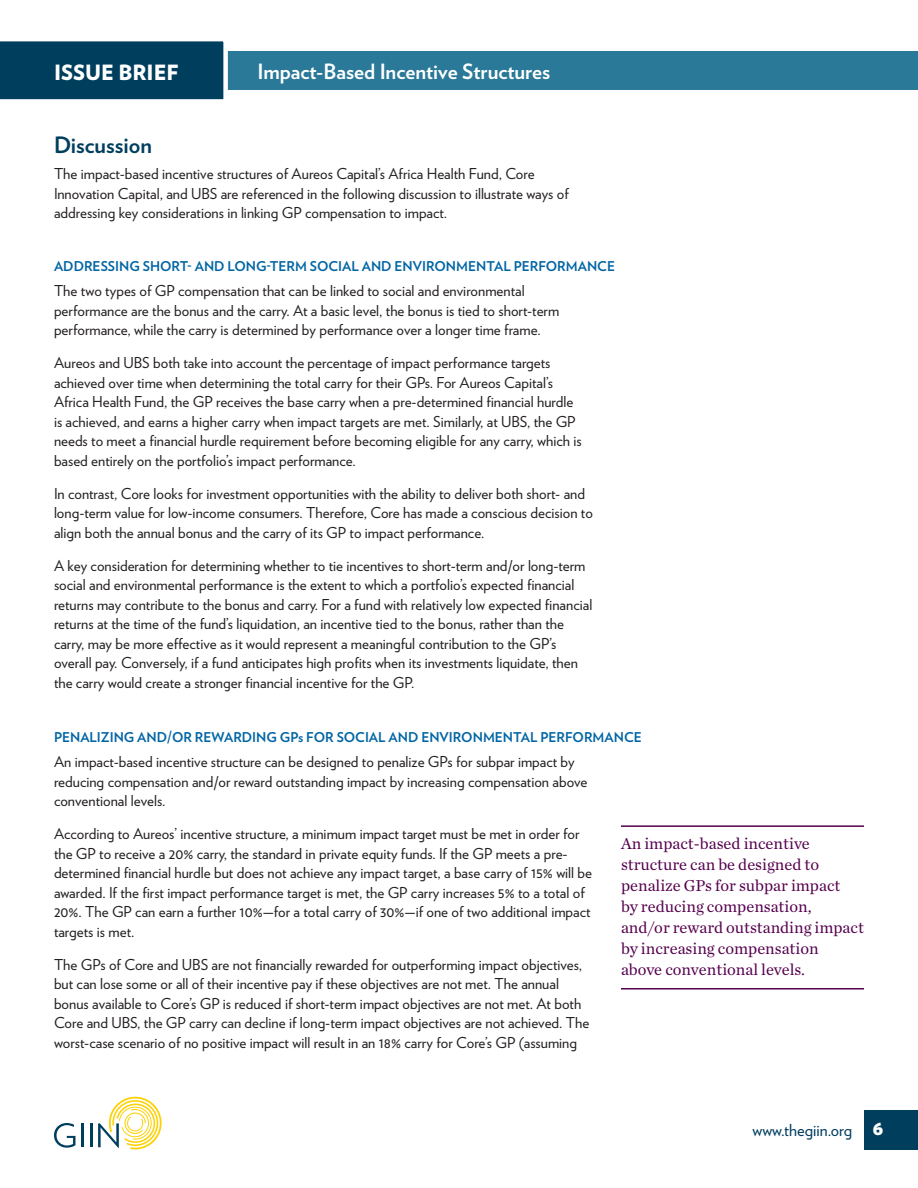
<style>
.page{position:relative;width:918px;height:1188px;background:#fff}
.page>*{position:absolute;margin:0;border:0;box-sizing:border-box;transform-origin:0 0}
.Heading_1{font:700 22.5px "Verlag";color:#003e5e}
.t1{font:700 21px "Verlag";color:#fff}
.t2{font:900 21px "Verlag";color:#fff}
.in-line_callout{font:16.5px/21px "Chronicle Text G1";color:#56004e}
.t3{font:16.5px "Verlag";color:#003e5e}
.Body_Text{font:15px/19.5px "Verlag";color:#231f20}
.t4{font:700 13.5px "Verlag";color:#0065a4}
.s1{font-family:"Whitney";font-weight:900;font-size:18px;color:#fff}
</style>
<div class="page">
<svg style="left:54px;top:1123px;width:21px;height:25px"></svg>
<hr style="left:81px;top:1123px;width:2px;height:24px;background:#003e5e">
<hr style="left:90px;top:1123px;width:2px;height:24px;background:#003e5e">
<svg style="left:98px;top:1096px;width:64px;height:54px"></svg>
<div style="left:864px;top:1110px;width:54px;height:39px;background:#003e5e"></div>
<div style="left:0;top:51px;width:918px;height:39px;background:#2a7998"></div>
<div style="left:0;top:41px;width:228px;height:59px;background:#003e5e"></div>
<hr style="left:621px;top:825px;width:243px;height:2px;background:#56004e">
<hr style="left:621px;top:988px;width:243px;height:2px;background:#56004e">
<h2 class="t2" style="left:54px;top:55px;width:126px">ISSUE BRIEF</h2>
<h2 class="t1" style="left:258px;top:55px;width:294px">Impact-Based Incentive Structures</h2>
<p class="Heading_1" style="left:54px;top:127px;width:99px">Discussion</p>
<p class="Body_Text" style="left:54px;top:163px;width:516px">The impact-based incentive structures of Aureos Capital’s Africa Health Fund, Core<br>Innovation Capital, and UBS are referenced in the following discussion to illustrate ways of addressing key considerations in linking GP compensation to impact.</p>
<p class="t4" style="left:54px;top:255px;width:563px">ADDRESSING SHORT- AND LONG-TERM SOCIAL AND ENVIRONMENTAL PERFORMANCE</p>
<p class="Body_Text" style="left:54px;top:280px;width:507px">The two types of GP compensation that can be linked to social and environmental performance are the bonus and the carry. At a basic level, the bonus is tied to short-term performance, while the carry is determined by performance over a longer time frame.</p>
<p class="Body_Text" style="left:54px;top:352px;width:529px">Aureos and UBS both take into account the percentage of impact performance targets achieved over time when determining the total carry for their GPs. For Aureos Capital’s Africa Health Fund, the GP receives the base carry when a pre-determined financial hurdle is achieved, and earns a higher carry when impact targets are met. Similarly, at UBS, the GP needs to meet a financial hurdle requirement before becoming eligible for any carry, which is based entirely on the portfolio’s impact performance.</p>
<p class="Body_Text" style="left:54px;top:483px;width:540px">In contrast, Core looks for investment opportunities with the ability to deliver both short- and long-term value for low-income consumers. Therefore, Core has made a conscious decision to align both the annual bonus and the carry of its GP to impact performance.</p>
<p class="Body_Text" style="left:54px;top:555px;width:540px">A key consideration for determining whether to tie incentives to short-term and/or long-term social and environmental performance is the extent to which a portfolio’s expected financial returns may contribute to the bonus and carry. For a fund with relatively low expected financial returns at the time of the fund’s liquidation, an incentive tied to the bonus, rather than the carry, may be more effective as it would represent a meaningful contribution to the GP’s overall pay. Conversely, if a fund anticipates high profits when its investments liquidate, then the carry would create a stronger financial incentive for the GP.</p>
<p class="t4" style="left:54px;top:726px;width:589px">PENALIZING AND/OR REWARDING GPs FOR SOCIAL AND ENVIRONMENTAL PERFORMANCE</p>
<p class="Body_Text" style="left:54px;top:751px;width:535px">An impact-based incentive structure can be designed to penalize GPs for subpar impact by reducing compensation and/or reward outstanding impact by increasing compensation above conventional levels.</p>
<p class="Body_Text" style="left:54px;top:823px;width:540px">According to Aureos’ incentive structure, a minimum impact target must be met in order for the GP to receive a 20% carry, the standard in private equity funds. If the GP meets a pre&shy;determined financial hurdle but does not achieve any impact target, a base carry of 15% will be awarded. If the first impact performance target is met, the GP carry increases 5% to a total of 20%. The GP can earn a further 10%—for a total carry of 30%—if one of two additional impact targets is met.</p>
<p class="Body_Text" style="left:54px;top:954px;width:537px">The GPs of Core and UBS are not financially rewarded for outperforming impact objectives, but can lose some or all of their incentive pay if these objectives are not met. The annual bonus available to Core’s GP is reduced if short-term impact objectives are not met. At both Core and UBS, the GP carry can decline if long-term impact objectives are not achieved. The worst-case scenario of no positive impact will result in an 18% carry for Core’s GP (assuming</p>
<p class="in-line_callout" style="left:621px;top:832px;width:244px">An impact-based incentive structure can be designed to penalize GPs for subpar impact<br>by reducing compensation, and/or reward outstanding impact by increasing compensation above conventional levels.</p>
<p class="t3" style="left:753px;top:1118px;width:132px">www.thegiin.org <span class="s1">6</span></p>
</div>
